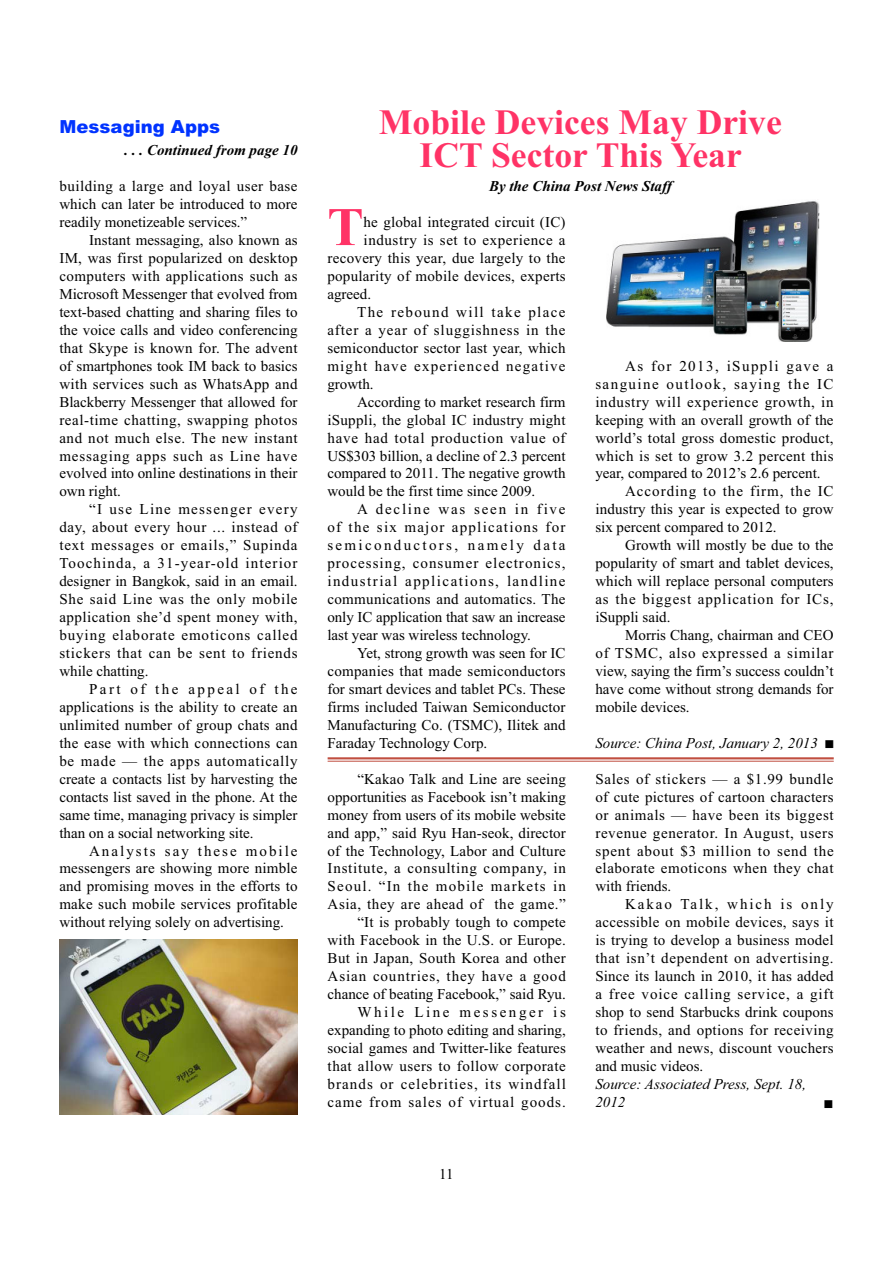
<style>
.page{position:relative;width:893px;height:1263px;background:#fff}
.page>*{position:absolute;margin:0;border:0;box-sizing:border-box;transform-origin:0 0}
.t1{font:700 54.3px "Times New Roman";color:#f36}
.t2{font:700 35.55px/33px "Times New Roman";color:#f36;text-align:center}
.t3{font:900 18px "Arial";color:#03f}
.t4{font:15px/18px "Times New Roman";letter-spacing:.015em;color:#000;text-align:justify}
.t5{font:15px "Times New Roman";letter-spacing:-.005em;color:#000}
.t6{font:italic 15px/18px "Times New Roman";color:#000}
.t7{font:15px "Times New Roman";letter-spacing:.06em;color:#000}
.t8{font:15px "Times New Roman";letter-spacing:.095em;color:#000}
.t9{font:italic 700 15px "Times New Roman";color:#000}
.t10{font:15px "Times New Roman";letter-spacing:.07em;color:#000}
.t11{font:15px "Times New Roman";letter-spacing:.1em;color:#000}
.t12{font:15px "Times New Roman";letter-spacing:.045em;color:#000}
.t13{font:15px "Times New Roman";letter-spacing:.055em;color:#000}
.t14{font:15px "Times New Roman";letter-spacing:.08em;color:#000}
.t15{font:15px "Times New Roman";letter-spacing:.085em;color:#000}
.t16{font:15px "Times New Roman";letter-spacing:.05em;color:#000}
.t17{font:15px "Times New Roman";letter-spacing:.04em;color:#000}
.t18{font:15px "Times New Roman";letter-spacing:.155em;color:#000}
.t19{font:15px "Times New Roman";letter-spacing:.065em;color:#000}
.t20{font:15px "Times New Roman";letter-spacing:.09em;color:#000}
.t21{font:15px "Times New Roman";letter-spacing:.12em;color:#000}
.t22{font:13.5px "Wingdings";color:#000}
</style>
<div class="page">
<img style="left:60px;top:940px;width:238px;height:175px">
<img style="left:607px;top:201px;width:212px;height:141px">
<hr style="left:327px;top:757px;width:506px;height:2px;background:#c04e40">
<hr style="left:327px;top:761px;width:506px;height:1px;background:#c04e40">
<p class="t3" style="left:59px;top:120px;width:162px">Messaging Apps</p>
<p class="t9" style="left:124px;top:145px;width:174px">. . . Continued from page 10</p>
<p class="t4" style="left:59px;top:178px;width:240px">building a large and loyal user base which can later be introduced to more readily monetizeable services.”</p>
<p class="t4" style="left:59px;top:232px;width:240px;text-indent:30px">Instant messaging, also known as IM, was first popularized on desktop computers with applications such as Microsoft Messenger that evolved from text-based chatting and sharing files to the voice calls and video conferencing that Skype is known for. The advent of smartphones took IM back to basics with services such as WhatsApp and Blackberry Messenger that allowed for real-time chatting, swapping photos and not much else. The new instant messaging apps such as Line have evolved into online destinations in their own right.</p>
<p class="t4" style="left:59px;top:502px;width:240px;text-indent:30px">“I use Line messenger every day, about every hour ... instead of text messages or emails,” Supinda Toochinda, a 31-year-old interior designer in Bangkok, said in an email.<br>She said Line was the only mobile application she’d spent money with, buying elaborate emoticons called stickers that can be sent to friends while chatting.</p>
<p class="t4" style="left:59px;top:681px;width:240px;text-indent:30px">Part of the appeal of the applications is the ability to create an unlimited number of group chats and the ease with which connections can be made — the apps automatically create a contacts list by harvesting the contacts list saved in the phone. At the same time, managing privacy is simpler than on a social networking site.</p>
<p class="t4" style="left:59px;top:843px;width:240px;text-indent:30px">Analysts say these mobile messengers are showing more nimble and promising moves in the efforts to make such mobile services profitable without relying solely on advertising.</p>
<h2 class="t2" style="left:379px;top:109px;width:404px">Mobile Devices May Drive<br>ICT Sector This Year</h2>
<p class="t9" style="left:489px;top:181px;width:184px">By the China Post News Staff</p>
<h1 class="t1" style="left:327px;top:208px;width:38px">T</h1>
<p class="t4" style="left:363px;top:214px;width:203px">he global integrated circuit (IC)</p>
<p class="t17" style="left:363px;top:234px;width:203px">industry is set to experience a</p>
<p class="t4" style="left:327px;top:250px;width:240px">recovery this year, due largely to the</p>
<p class="t4" style="left:327px;top:268px;width:240px">popularity of mobile devices, experts</p>
<p class="t4" style="left:327px;top:286px;width:45px">agreed.</p>
<p class="t20" style="left:357px;top:306px;width:210px">The rebound will take place</p>
<p class="t7" style="left:327px;top:324px;width:240px">after a year of sluggishness in the</p>
<p class="t4" style="left:327px;top:340px;width:240px">semiconductor sector last year, which</p>
<p class="t14" style="left:327px;top:360px;width:240px">might have experienced negative</p>
<p class="t4" style="left:327px;top:376px;width:48px">growth.</p>
<p class="t4" style="left:357px;top:394px;width:210px">According to market research firm</p>
<p class="t4" style="left:327px;top:412px;width:240px">iSuppli, the global IC industry might</p>
<p class="t13" style="left:327px;top:432px;width:240px">have had total production value of</p>
<p class="t5" style="left:327px;top:450px;width:240px">US$303 billion, a decline of 2.3 percent</p>
<p class="t4" style="left:327px;top:466px;width:240px">compared to 2011. The negative growth</p>
<p class="t4" style="left:327px;top:484px;width:209px">would be the first time since 2009.</p>
<p class="t21" style="left:357px;top:504px;width:210px">A decline was seen in five</p>
<p class="t15" style="left:327px;top:522px;width:240px">of the six major applications for</p>
<p class="t18" style="left:327px;top:540px;width:240px">semiconductors, namely data</p>
<p class="t10" style="left:327px;top:557px;width:240px">processing, consumer electronics,</p>
<p class="t11" style="left:327px;top:575px;width:240px">industrial applications, landline</p>
<p class="t4" style="left:327px;top:591px;width:240px">communications and automatics. The</p>
<p class="t5" style="left:327px;top:611px;width:240px">only IC application that saw an increase</p>
<p class="t4" style="left:327px;top:627px;width:205px">last year was wireless technology.</p>
<p class="t4" style="left:357px;top:645px;width:210px">Yet, strong growth was seen for IC</p>
<p class="t4" style="left:327px;top:663px;width:240px">companies that made semiconductors</p>
<p class="t4" style="left:327px;top:681px;width:240px">for smart devices and tablet PCs. These</p>
<p class="t4" style="left:327px;top:699px;width:240px">firms included Taiwan Semiconductor</p>
<p class="t4" style="left:327px;top:717px;width:240px">Manufacturing Co. (TSMC), Ilitek and</p>
<p class="t4" style="left:327px;top:735px;width:161px">Faraday Technology Corp.</p>
<p class="t4" style="left:327px;top:771px;width:240px;text-align:right">“Kakao Talk and Line are seeing opportunities as Facebook isn’t making money from users of its mobile website and app,” said Ryu Han-seok, director of the Technology, Labor and Culture Institute, a consulting company, in Seoul. “In the mobile markets in Asia, they are ahead of the game.” “It is probably tough to compete with Facebook in the U.S. or Europe.<br>But in Japan, South Korea and other Asian countries, they have a good chance of beating Facebook,” said Ryu.<br>While Line messenger is expanding to photo editing and sharing, social games and Twitter-like features that allow users to follow corporate brands or celebrities, its windfall came from sales of virtual goods.</p>
<p class="t4" style="left:439px;top:1166px;width:16px">11</p>
<p class="t8" style="left:625px;top:360px;width:210px">As for 2013, iSuppli gave a</p>
<p class="t8" style="left:595px;top:378px;width:240px">sanguine outlook, saying the IC</p>
<p class="t12" style="left:595px;top:396px;width:240px">industry will experience growth, in</p>
<p class="t4" style="left:595px;top:412px;width:240px">keeping with an overall growth of the</p>
<p class="t4" style="left:595px;top:430px;width:240px">world’s total gross domestic product,</p>
<p class="t4" style="left:595px;top:448px;width:240px">which is set to grow 3.2 percent this</p>
<p class="t4" style="left:595px;top:466px;width:227px">year, compared to 2012’s 2.6 percent.</p>
<p class="t19" style="left:625px;top:486px;width:210px">According to the firm, the IC</p>
<p class="t4" style="left:595px;top:502px;width:240px">industry this year is expected to grow</p>
<p class="t4" style="left:595px;top:520px;width:183px">six percent compared to 2012.</p>
<p class="t4" style="left:625px;top:538px;width:210px">Growth will mostly be due to the</p>
<p class="t4" style="left:595px;top:555px;width:240px">popularity of smart and tablet devices,</p>
<p class="t4" style="left:595px;top:573px;width:240px">which will replace personal computers</p>
<p class="t7" style="left:595px;top:593px;width:240px">as the biggest application for ICs,</p>
<p class="t4" style="left:595px;top:609px;width:77px">iSuppli said.</p>
<p class="t4" style="left:625px;top:627px;width:210px">Morris Chang, chairman and CEO</p>
<p class="t16" style="left:595px;top:647px;width:240px">of TSMC, also expressed a similar</p>
<p class="t4" style="left:595px;top:663px;width:240px">view, saying the firm’s success couldn’t</p>
<p class="t4" style="left:595px;top:681px;width:240px">have come without strong demands for</p>
<p class="t4" style="left:595px;top:699px;width:96px">mobile devices.</p>
<p class="t6" style="left:595px;top:735px;width:224px">Source: China Post, January 2, 2013</p>
<p class="t4" style="left:595px;top:771px;width:240px">Sales of stickers — a $1.99 bundle of cute pictures of cartoon characters or animals — have been its biggest revenue generator. In August, users spent about $3 million to send the elaborate emoticons when they chat with friends.</p>
<p class="t4" style="left:595px;top:897px;width:240px;text-indent:30px">Kakao Talk, which is only accessible on mobile devices, says it is trying to develop a business model that isn’t dependent on advertising.<br>Since its launch in 2010, it has added a free voice calling service, a gift shop to send Starbucks drink coupons to friends, and options for receiving weather and news, discount vouchers and music videos.</p>
<p class="t6" style="left:595px;top:1076px;width:212px">Source: Associated Press, Sept. 18,<br>2012</p>
<p class="t22" style="left:823px;top:1096px;width:12px">■</p>
</div>
